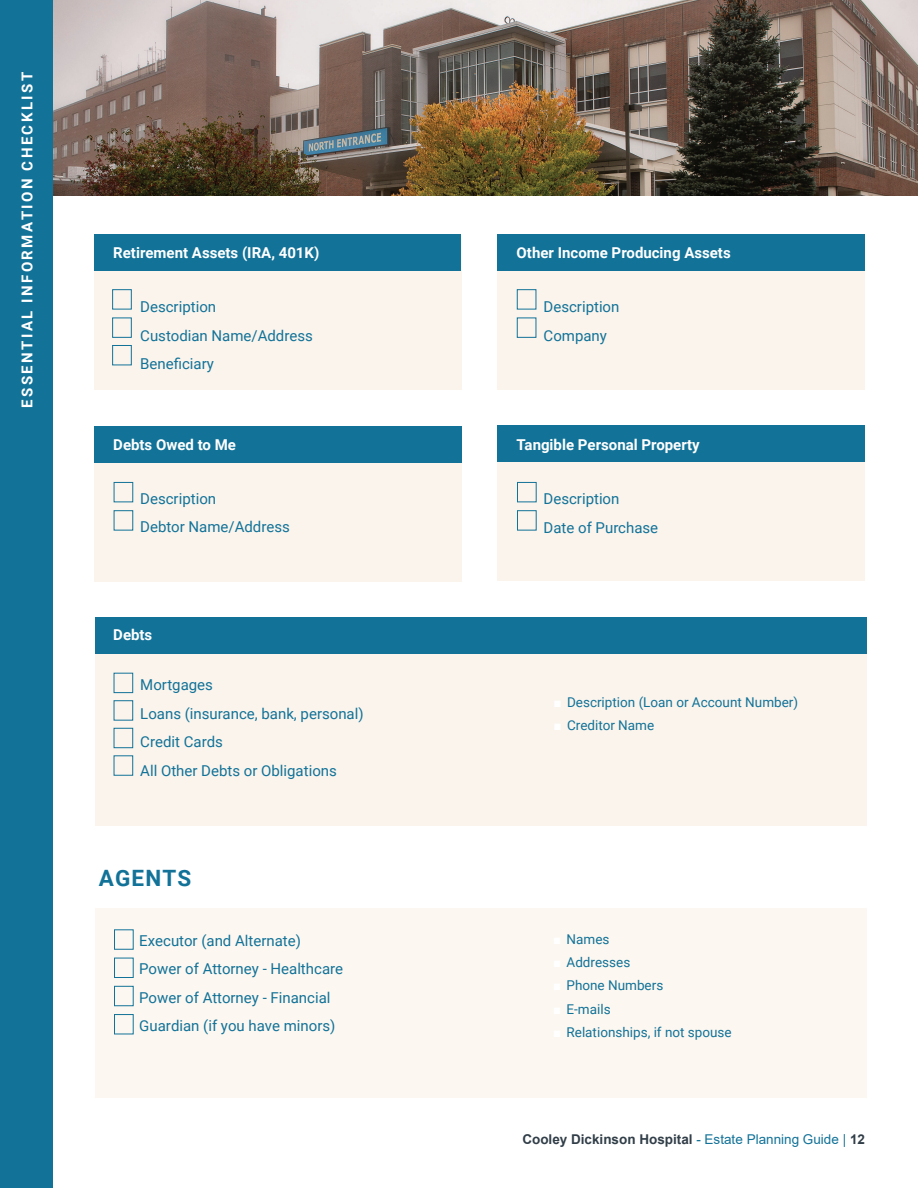
<style>
.page{position:relative;width:918px;height:1188px;background:#fff}
.page>*{position:absolute;margin:0;border:0;box-sizing:border-box;transform-origin:0 0}
.Sub_Header__Arial{font:700 22.5px "Roboto";letter-spacing:.055em;color:#127298}
.Check_List_Body_Indented__arial{font:15px "Roboto";color:#127298}
.Check_List_Title__arial{font:700 15px "Roboto";color:#fff}
.Page_Title__Arial{font:700 15px "Roboto";letter-spacing:.16em;color:#fff}
.t1{font:13.5px "Roboto";color:#127298}
.Footer_Bottom_Right_By_Page_NBR{font:700 13.5px "Arial";color:#313e48}
.s1{font-family:"Century";color:#fff}
.s2{font-weight:400;color:#127298}
</style>
<div class="page">
<img style="left:53px;top:0;width:865px;height:196px">
<div style="left:498px;top:427px;width:367px;height:154px;background:#faf4ec"></div>
<div style="left:498px;top:426px;width:367px;height:36px;background:#127298"></div>
<div style="left:498px;top:235px;width:367px;height:154px;background:#faf4ec"></div>
<div style="left:498px;top:235px;width:367px;height:36px;background:#127298"></div>
<div style="left:94px;top:236px;width:367px;height:154px;background:#faf4ec"></div>
<div style="left:95px;top:235px;width:366px;height:36px;background:#127298"></div>
<div style="left:95px;top:618px;width:771px;height:208px;background:#faf4ec"></div>
<div style="left:95px;top:617px;width:771px;height:37px;background:#127298"></div>
<div style="left:95px;top:909px;width:771px;height:189px;background:#fcf7f0"></div>
<div style="left:95px;top:427px;width:367px;height:155px;background:#faf4ec"></div>
<div style="left:95px;top:426px;width:367px;height:36px;background:#127298"></div>
<div style="left:114px;top:673px;width:19px;height:20px;border:1px solid #127298"></div>
<div style="left:114px;top:728px;width:19px;height:20px;border:1px solid #127298"></div>
<div style="left:114px;top:700px;width:19px;height:21px;border:1px solid #127298"></div>
<div style="left:114px;top:755px;width:19px;height:21px;border:1px solid #127298"></div>
<div style="left:114px;top:929px;width:20px;height:21px;border:1px solid #127298"></div>
<div style="left:114px;top:986px;width:20px;height:20px;border:1px solid #127298"></div>
<div style="left:114px;top:958px;width:20px;height:20px;border:1px solid #127298"></div>
<div style="left:114px;top:1014px;width:20px;height:20px;border:1px solid #127298"></div>
<div style="left:112px;top:289px;width:20px;height:20px;border:1px solid #127298"></div>
<div style="left:112px;top:345px;width:20px;height:20px;border:1px solid #127298"></div>
<div style="left:112px;top:318px;width:20px;height:20px;border:1px solid #127298"></div>
<div style="left:114px;top:510px;width:19px;height:21px;border:1px solid #127298"></div>
<div style="left:517px;top:289px;width:19px;height:20px;border:1px solid #127298"></div>
<div style="left:517px;top:482px;width:20px;height:20px;border:1px solid #127298"></div>
<div style="left:517px;top:318px;width:19px;height:20px;border:1px solid #127298"></div>
<div style="left:517px;top:510px;width:20px;height:21px;border:1px solid #127298"></div>
<div style="left:0;top:0;width:53px;height:1188px;background:#127298"></div>
<p class="Page_Title__Arial" style="left:17px;top:408px;width:337px;rotate:-90deg">ESSENTIAL INFORMATION CHECKLIST</p>
<p class="Check_List_Title__arial" style="left:113px;top:242px;width:208px">Retirement Assets (IRA, 401K)</p>
<p class="Check_List_Title__arial" style="left:517px;top:242px;width:216px">Other Income Producing Assets</p>
<p class="Check_List_Body_Indented__arial" style="left:140px;top:296px;width:77px">Description</p>
<p class="Check_List_Body_Indented__arial" style="left:140px;top:325px;width:174px">Custodian Name/Address</p>
<p class="Check_List_Body_Indented__arial" style="left:140px;top:353px;width:75px">Beneficiary</p>
<p class="Check_List_Body_Indented__arial" style="left:544px;top:296px;width:77px">Description</p>
<p class="Check_List_Body_Indented__arial" style="left:544px;top:325px;width:65px">Company</p>
<p class="Check_List_Title__arial" style="left:113px;top:434px;width:124px">Debts Owed to Me</p>
<p class="Check_List_Title__arial" style="left:517px;top:434px;width:185px">Tangible Personal Property</p>
<p class="Check_List_Body_Indented__arial" style="left:140px;top:488px;width:77px">Description</p>
<p class="Check_List_Body_Indented__arial" style="left:140px;top:517px;width:151px">Debtor Name/Address</p>
<p class="Check_List_Title__arial" style="left:113px;top:624px;width:41px">Debts</p>
<p class="Check_List_Body_Indented__arial" style="left:140px;top:675px;width:74px">Mortgages</p>
<p class="Check_List_Body_Indented__arial" style="left:140px;top:703px;width:225px">Loans (insurance, bank, personal)</p>
<p class="Check_List_Body_Indented__arial" style="left:140px;top:732px;width:84px">Credit Cards</p>
<p class="Check_List_Body_Indented__arial" style="left:140px;top:760px;width:198px">All Other Debts or Obligations</p>
<p class="Sub_Header__Arial" style="left:99px;top:862px;width:94px">AGENTS</p>
<p class="Check_List_Body_Indented__arial" style="left:139px;top:930px;width:163px">Executor (and Alternate)</p>
<p class="Check_List_Body_Indented__arial" style="left:139px;top:959px;width:205px">Power of Attorney - Healthcare</p>
<p class="Check_List_Body_Indented__arial" style="left:139px;top:987px;width:193px">Power of Attorney - Financial</p>
<p class="Check_List_Body_Indented__arial" style="left:139px;top:1016px;width:198px">Guardian (if you have minors)</p>
<p class="Check_List_Body_Indented__arial" style="left:544px;top:488px;width:77px">Description</p>
<p class="Check_List_Body_Indented__arial" style="left:544px;top:517px;width:116px">Date of Purchase</p>
<p class="t1" style="left:554px;top:692px;width:246px"><span class="s1">■</span> Description (Loan or Account Number)</p>
<p class="t1" style="left:554px;top:715px;width:102px"><span class="s1">■</span> Creditor Name</p>
<p class="t1" style="left:553px;top:930px;width:58px"><span class="s1">■</span> Names</p>
<p class="t1" style="left:553px;top:953px;width:79px"><span class="s1">■</span> Addresses</p>
<p class="t1" style="left:553px;top:976px;width:112px"><span class="s1">■</span> Phone Numbers</p>
<p class="t1" style="left:553px;top:999px;width:59px"><span class="s1">■</span> E-mails</p>
<p class="t1" style="left:553px;top:1022px;width:180px"><span class="s1">■</span> Relationships, if not spouse</p>
<p class="Footer_Bottom_Right_By_Page_NBR" style="left:522px;top:1130px;width:344px">Cooley Dickinson Hospital <span class="s2">- Estate Planning Guide |</span> 12</p>
</div>
